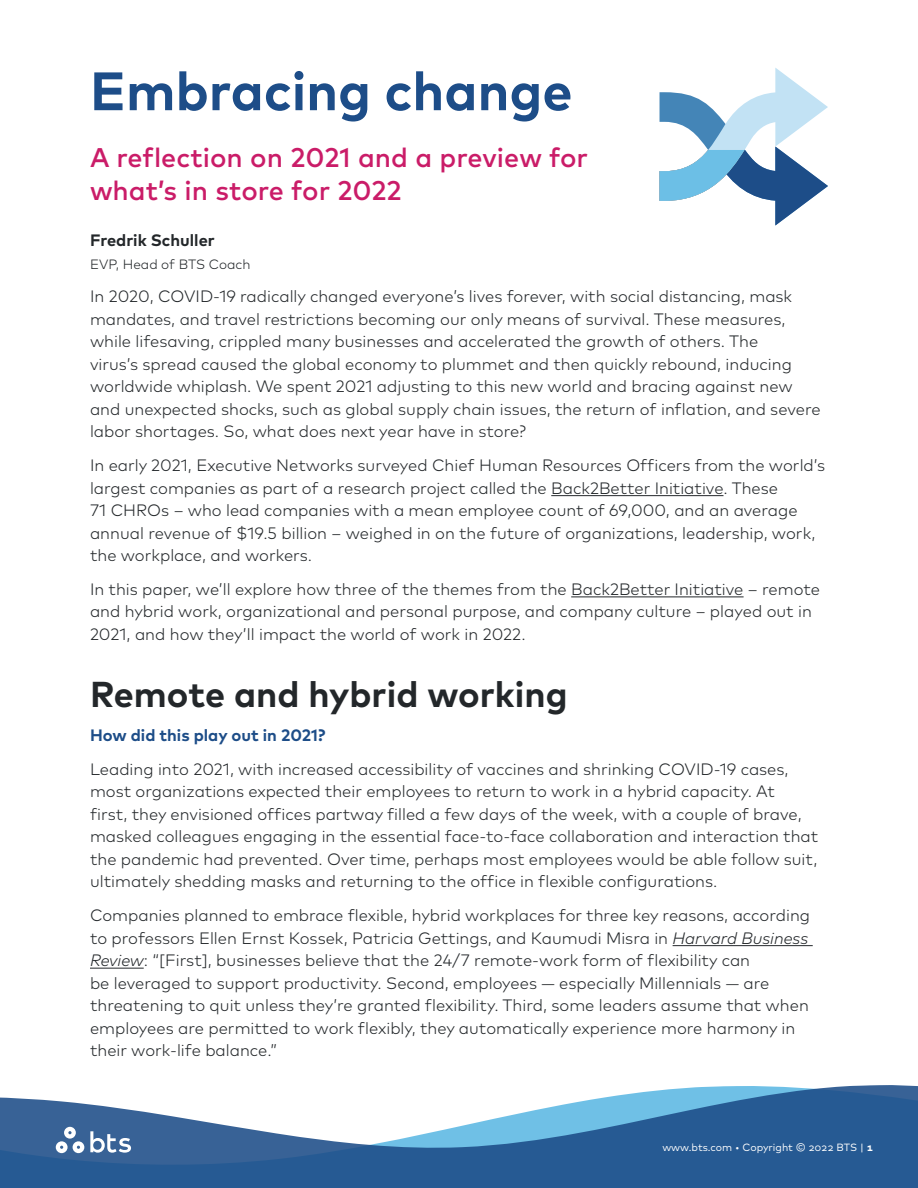
<style>
.page{position:relative;width:918px;height:1188px;background:#fff}
.page>*{position:absolute;margin:0;border:0;box-sizing:border-box;transform-origin:0 0}
.t1{font:700 54px "Mark OT";color:#1d4d88}
.t2{font:700 36px "Mark OT";color:#23272a}
.t3{font:500 27px/32.4px "Mark OT";color:#ca1c68}
.t4{font:300 16.5px/22.5px "Mark OT";color:#23272a}
.t5{font:700 16.5px "Mark OT";color:#1d4d88}
.t6{font:700 16.5px "Mark OT";color:#23272a}
.t7{font:300 13.5px "Mark OT";color:#23272a}
.t8{font:10.5px "Mark OT";color:#fff}
.s1{font-style:italic}
.s2{font-weight:700}
</style>
<div class="page">
<svg style="left:0;top:1085px;width:918px;height:103px;fill:#265a93"></svg>
<hr style="left:551px;top:495px;width:172px;height:1px;background:#23272a">
<hr style="left:571px;top:596px;width:173px;height:1px;background:#23272a">
<hr style="left:673px;top:945px;width:140px;height:1px;background:#23272a">
<hr style="left:90px;top:968px;width:54px;height:1px;background:#23272a">
<svg style="left:660px;top:68px;width:168px;height:158px"></svg>
<svg style="left:90px;top:1131px;width:41px;height:22px"></svg>
<svg style="left:56px;top:1127px;width:28px;height:26px"></svg>
<h1 class="t1" style="left:90px;top:56px;width:484px">Embracing change</h1>
<h3 class="t3" style="left:90px;top:141px;width:500px">A reflection on 2021 and a preview for what’s in store for 2022</h3>
<p class="t6" style="left:90px;top:229px;width:126px">Fredrik Schuller</p>
<p class="t7" style="left:90px;top:256px;width:162px">EVP, Head of BTS Coach</p>
<p class="t4" style="left:90px;top:285px;width:732px">In 2020, COVID-19 radically changed everyone’s lives forever, with social distancing, mask mandates, and travel restrictions becoming our only means of survival. These measures, while lifesaving, crippled many businesses and accelerated the growth of others. The<br>virus’s spread caused the global economy to plummet and then quickly rebound, inducing worldwide whiplash. We spent 2021 adjusting to this new world and bracing against new and unexpected shocks, such as global supply chain issues, the return of inflation, and severe labor shortages. So, what does next year have in store?</p>
<p class="t4" style="left:90px;top:454px;width:737px">In early 2021, Executive Networks surveyed Chief Human Resources Officers from the world’s largest companies as part of a research project called the Back2Better Initiative. These<br>71 CHROs – who lead companies with a mean employee count of 69,000, and an average annual revenue of $19.5 billion – weighed in on the future of organizations, leadership, work, the workplace, and workers.</p>
<p class="t4" style="left:90px;top:578px;width:732px">In this paper, we’ll explore how three of the themes from the Back2Better Initiative – remote and hybrid work, organizational and personal purpose, and company culture – played out in<br>2021, and how they’ll impact the world of work in 2022.</p>
<h2 class="t2" style="left:90px;top:671px;width:479px">Remote and hybrid working</h2>
<p class="t5" style="left:90px;top:724px;width:237px">How did this play out in 2021?</p>
<p class="t4" style="left:90px;top:758px;width:730px">Leading into 2021, with increased accessibility of vaccines and shrinking COVID-19 cases, most organizations expected their employees to return to work in a hybrid capacity. At<br>first, they envisioned offices partway filled a few days of the week, with a couple of brave, masked colleagues engaging in the essential face-to-face collaboration and interaction that the pandemic had prevented. Over time, perhaps most employees would be able follow suit, ultimately shedding masks and returning to the office in flexible configurations.</p>
<p class="t4" style="left:90px;top:904px;width:722px">Companies planned to embrace flexible, hybrid workplaces for three key reasons, according to professors Ellen Ernst Kossek, Patricia Gettings, and Kaumudi Misra in <span class="s1">Harvard Business Review</span>: “[First], businesses believe that the 24/7 remote-work form of flexibility can<br>be leveraged to support productivity. Second, employees — especially Millennials — are threatening to quit unless they’re granted flexibility. Third, some leaders assume that when employees are permitted to work flexibly, they automatically experience more harmony in their work-life balance.”</p>
<p class="t8" style="left:662px;top:1141px;width:212px">www.bts.com • Copyright © 2022 BTS | <span class="s2">1</span></p>
</div>
